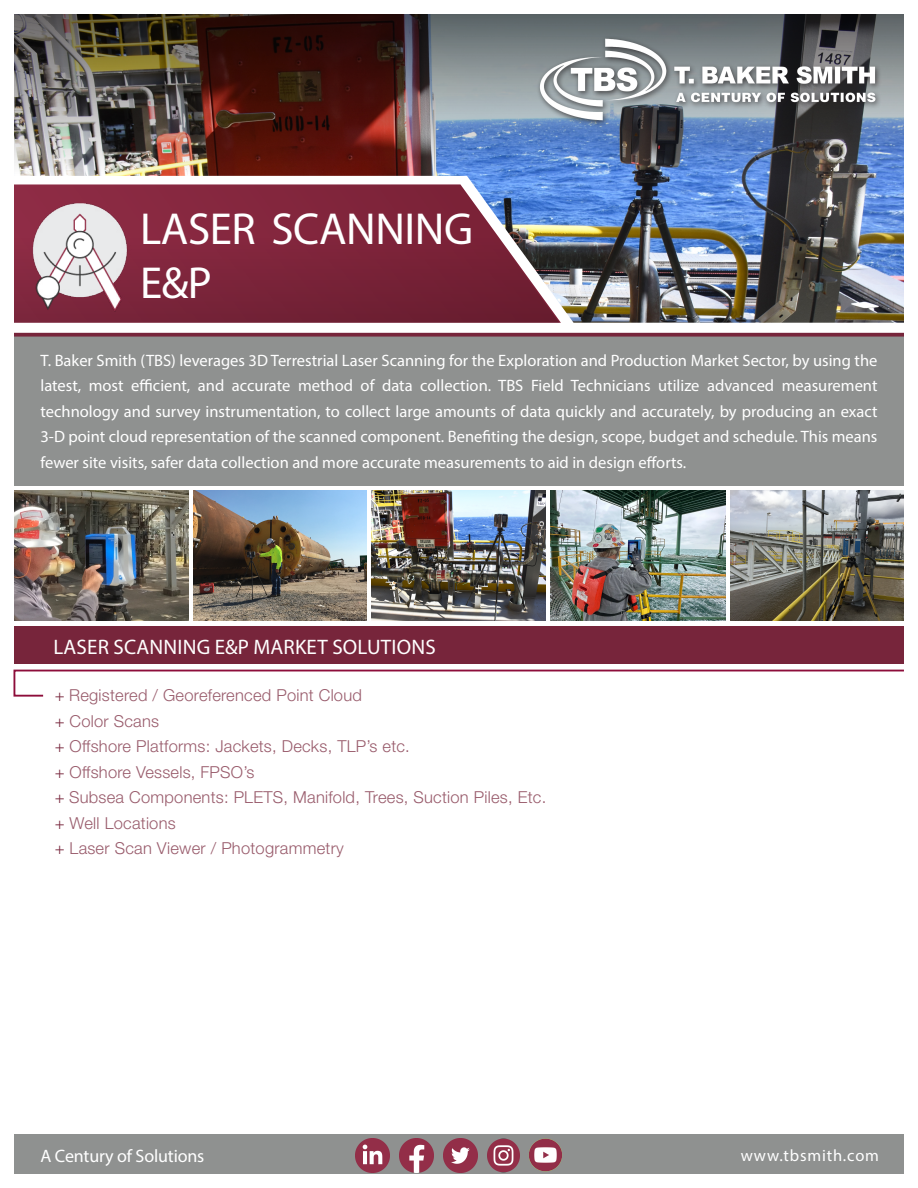
<style>
.page{position:relative;width:918px;height:1188px;background:#fff}
.page>*{position:absolute;margin:0;border:0;box-sizing:border-box;transform-origin:0 0}
.t1{font:45px "Myriad Pro";letter-spacing:-.01em;color:#fff}
.t2{font:21px "Myriad Pro";letter-spacing:.01em;color:#fff}
.t3{font:18px "Myriad Pro";letter-spacing:-.01em;color:#fff}
.t4{font:16.5px/25.5px "Myriad Pro";color:#fff;text-align:justify}
.bullets{font:300 16.5px "Helvetica Neue LT Std";letter-spacing:.015em;color:#995c6c}
.t5{font:16.5px "Myriad Pro";letter-spacing:.05em;color:#fff}
.s1{color:#77253b}
</style>
<div class="page">
<div style="left:0;top:1134px;width:918px;height:54px;background:#8f9190"></div>
<img style="left:20px;top:174px;width:884px;height:149px">
<img style="left:14px;top:14px;width:890px;height:160px">
<div style="left:12px;top:336px;width:892px;height:150px;background:#8f9190"></div>
<svg style="left:14px;top:184px;width:547px;height:139px;fill:#7c243a"></svg>
<img style="left:14px;top:490px;width:174px;height:130px">
<img style="left:193px;top:490px;width:174px;height:130px">
<img style="left:371px;top:490px;width:175px;height:130px">
<svg style="left:14px;top:333px;width:890px;height:4px;fill:#77253b"></svg>
<img style="left:551px;top:490px;width:174px;height:130px">
<img style="left:730px;top:490px;width:174px;height:130px">
<div style="left:536px;top:35px;width:346px;height:92px;background:#231f20;opacity:.75"></div>
<img style="left:535px;top:35px;width:345px;height:88px">
<div style="left:14px;top:626px;width:890px;height:38px;background:#77253b"></div>
<div style="left:0;top:1174px;width:918px;height:14px;background:#fff"></div>
<div style="left:0;top:0;width:14px;height:1188px;background:#fff"></div>
<div style="left:904px;top:0;width:14px;height:1188px;background:#fff"></div>
<svg style="left:13px;top:669px;width:891px;height:28px"></svg>
<img style="left:356px;top:1139px;width:34px;height:33px">
<img style="left:400px;top:1139px;width:34px;height:33px">
<img style="left:444px;top:1139px;width:34px;height:33px">
<img style="left:487px;top:1139px;width:33px;height:33px">
<img style="left:528px;top:1139px;width:34px;height:33px">
<img style="left:22px;top:202px;width:110px;height:110px">
<p class="t1" style="left:140px;top:201px;width:334px">LASER SCANNING</p>
<p class="t1" style="left:140px;top:255px;width:73px">E&amp;P</p>
<p class="t4" style="left:40px;top:347px;width:839px">T. Baker Smith (TBS) leverages 3D Terrestrial Laser Scanning for the Exploration and Production Market Sector, by using the latest, most efficient, and accurate method of data collection. TBS Field Technicians utilize advanced measurement technology and survey instrumentation, to collect large amounts of data quickly and accurately, by producing an exact 3-D point cloud representation of the scanned component. Benefiting the design, scope, budget and schedule. This means fewer site visits, safer data collection and more accurate measurements to aid in design efforts.</p>
<p class="t2" style="left:53px;top:634px;width:384px">LASER SCANNING E&amp;P MARKET SOLUTIONS</p>
<p class="bullets" style="left:55px;top:685px;width:308px"><span class="s1">+</span> Registered / Georeferenced Point Cloud</p>
<p class="bullets" style="left:55px;top:711px;width:106px"><span class="s1">+</span> Color Scans</p>
<p class="bullets" style="left:55px;top:736px;width:356px"><span class="s1">+</span> Offshore Platforms: Jackets, Decks, TLP’s etc.</p>
<p class="bullets" style="left:55px;top:762px;width:201px"><span class="s1">+</span> Offshore Vessels, FPSO’s</p>
<p class="bullets" style="left:55px;top:787px;width:493px"><span class="s1">+</span> Subsea Components: PLETS, Manifold, Trees, Suction Piles, Etc.</p>
<p class="bullets" style="left:55px;top:813px;width:122px"><span class="s1">+</span> Well Locations</p>
<p class="bullets" style="left:55px;top:838px;width:290px"><span class="s1">+</span> Laser Scan Viewer / Photogrammetry</p>
<p class="t3" style="left:40px;top:1144px;width:165px">A Century of Solutions</p>
<p class="t5" style="left:741px;top:1145px;width:140px">www.tbsmith.com</p>
</div>
